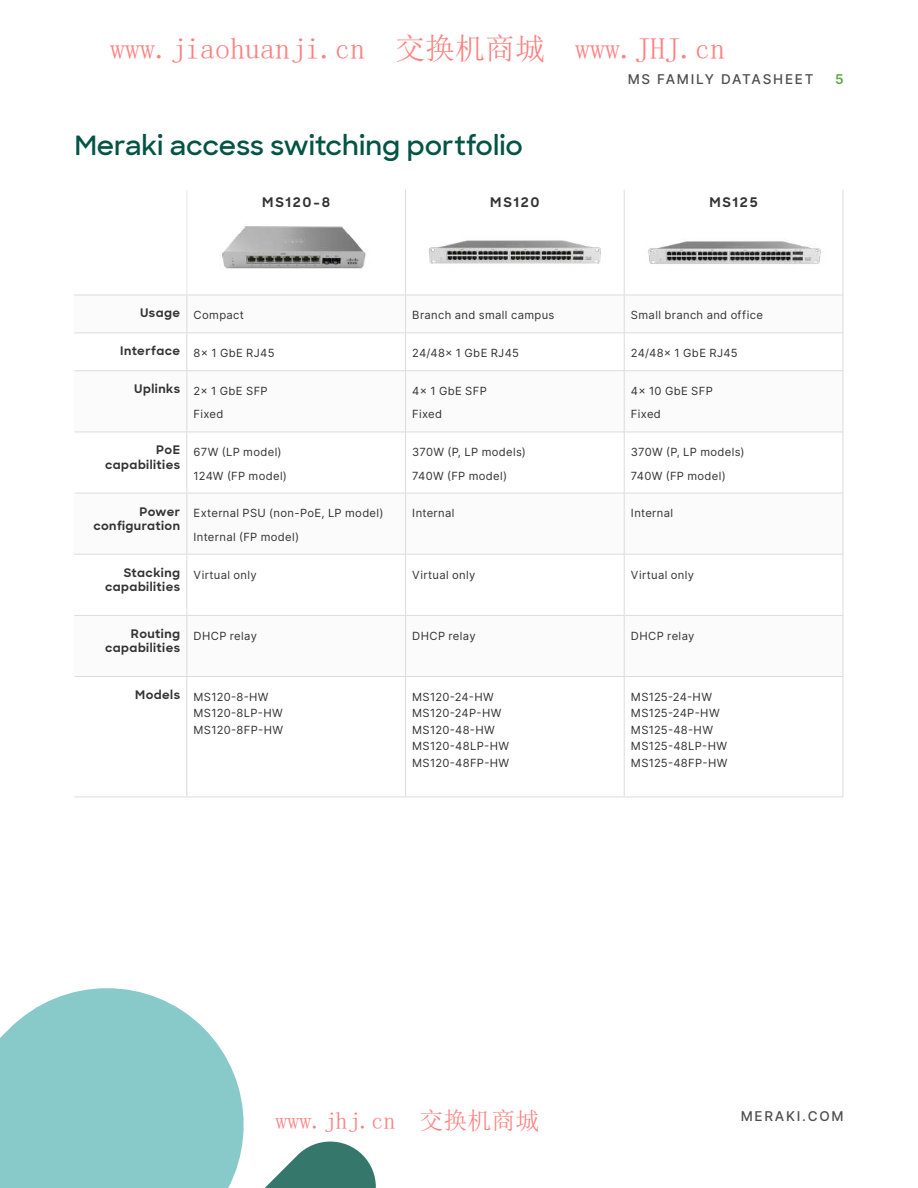
<style>
.page{position:relative;width:918px;height:1188px;background:#fff}
.page>*{position:absolute;margin:0;border:0;box-sizing:border-box;transform-origin:0 0}
.t1{font:30px "Sim Sun";color:rgb(255 0 0/.5)}
.t2{font:600 27px "Sharp Sans";color:#035445}
.t3{font:24px "Sim Sun";color:rgb(255 0 0/.5)}
.t4{font:500 13.5px "Inter";letter-spacing:.13em;color:#4d4d4d}
.t5{font:700 13.5px "Sharp Sans";letter-spacing:.125em;color:#333}
.t6{font:600 13.5px "Inter";color:#5aa646}
.t7{font:700 12px/14.4px "Sharp Sans";letter-spacing:.035em;color:#333;text-align:right}
.t8{font:11.25px/16.5px "Inter";letter-spacing:.03em;color:#333}
</style>
<div class="page">
<svg style="left:0;top:988px;width:244px;height:200px;background:#97d0cf"></svg>
<svg style="left:149px;top:1142px;width:227px;height:46px"></svg>
<svg style="left:188px;top:190px;width:655px;height:105px"></svg>
<svg style="left:74px;top:296px;width:769px;height:380px"></svg>
<hr style="left:187px;top:190px;width:1px;height:105px;background:#e6e6e6">
<hr style="left:187px;top:295px;width:1px;height:38px;background:#dcdcdd">
<hr style="left:405px;top:295px;width:1px;height:38px;background:#dcdcdd">
<hr style="left:624px;top:295px;width:1px;height:38px;background:#dcdcdd">
<hr style="left:843px;top:295px;width:1px;height:38px;background:#dcdcdd">
<hr style="left:74px;top:333px;width:113px;height:1px;background:#dcdcdd">
<hr style="left:187px;top:333px;width:219px;height:1px;background:#dcdcdd">
<hr style="left:187px;top:333px;width:1px;height:38px;background:#dcdcdd">
<hr style="left:406px;top:333px;width:218px;height:1px;background:#dcdcdd">
<hr style="left:405px;top:333px;width:1px;height:38px;background:#dcdcdd">
<hr style="left:624px;top:333px;width:219px;height:1px;background:#dcdcdd">
<hr style="left:624px;top:333px;width:1px;height:38px;background:#dcdcdd">
<hr style="left:843px;top:333px;width:1px;height:38px;background:#dcdcdd">
<hr style="left:74px;top:371px;width:113px;height:1px;background:#dcdcdd">
<hr style="left:187px;top:371px;width:219px;height:1px;background:#dcdcdd">
<hr style="left:187px;top:371px;width:1px;height:61px;background:#dcdcdd">
<hr style="left:406px;top:371px;width:218px;height:1px;background:#dcdcdd">
<hr style="left:405px;top:371px;width:1px;height:61px;background:#dcdcdd">
<hr style="left:624px;top:371px;width:219px;height:1px;background:#dcdcdd">
<hr style="left:624px;top:371px;width:1px;height:61px;background:#dcdcdd">
<hr style="left:843px;top:371px;width:1px;height:61px;background:#dcdcdd">
<hr style="left:74px;top:432px;width:113px;height:1px;background:#dcdcdd">
<hr style="left:187px;top:432px;width:219px;height:1px;background:#dcdcdd">
<hr style="left:187px;top:432px;width:1px;height:61px;background:#dcdcdd">
<hr style="left:406px;top:432px;width:218px;height:1px;background:#dcdcdd">
<hr style="left:405px;top:432px;width:1px;height:61px;background:#dcdcdd">
<hr style="left:624px;top:432px;width:219px;height:1px;background:#dcdcdd">
<hr style="left:624px;top:432px;width:1px;height:61px;background:#dcdcdd">
<hr style="left:843px;top:432px;width:1px;height:61px;background:#dcdcdd">
<hr style="left:74px;top:493px;width:113px;height:1px;background:#dcdcdd">
<hr style="left:187px;top:493px;width:219px;height:1px;background:#dcdcdd">
<hr style="left:187px;top:493px;width:1px;height:61px;background:#dcdcdd">
<hr style="left:406px;top:493px;width:218px;height:1px;background:#dcdcdd">
<hr style="left:405px;top:493px;width:1px;height:61px;background:#dcdcdd">
<hr style="left:624px;top:493px;width:219px;height:1px;background:#dcdcdd">
<hr style="left:624px;top:493px;width:1px;height:61px;background:#dcdcdd">
<hr style="left:843px;top:493px;width:1px;height:61px;background:#dcdcdd">
<hr style="left:74px;top:554px;width:113px;height:1px;background:#dcdcdd">
<hr style="left:187px;top:554px;width:219px;height:1px;background:#dcdcdd">
<hr style="left:187px;top:554px;width:1px;height:61px;background:#dcdcdd">
<hr style="left:406px;top:554px;width:218px;height:1px;background:#dcdcdd">
<hr style="left:405px;top:554px;width:1px;height:61px;background:#dcdcdd">
<hr style="left:624px;top:554px;width:219px;height:1px;background:#dcdcdd">
<hr style="left:624px;top:554px;width:1px;height:61px;background:#dcdcdd">
<hr style="left:843px;top:554px;width:1px;height:61px;background:#dcdcdd">
<hr style="left:74px;top:615px;width:113px;height:1px;background:#dcdcdd">
<hr style="left:187px;top:615px;width:219px;height:1px;background:#dcdcdd">
<hr style="left:187px;top:616px;width:1px;height:60px;background:#dcdcdd">
<hr style="left:406px;top:615px;width:218px;height:1px;background:#dcdcdd">
<hr style="left:405px;top:616px;width:1px;height:60px;background:#dcdcdd">
<hr style="left:624px;top:615px;width:219px;height:1px;background:#dcdcdd">
<hr style="left:624px;top:616px;width:1px;height:60px;background:#dcdcdd">
<hr style="left:843px;top:616px;width:1px;height:60px;background:#dcdcdd">
<hr style="left:74px;top:676px;width:113px;height:1px;background:#dcdcdd">
<hr style="left:187px;top:676px;width:219px;height:1px;background:#dcdcdd">
<hr style="left:187px;top:677px;width:1px;height:120px;background:#dcdcdd">
<hr style="left:406px;top:676px;width:218px;height:1px;background:#dcdcdd">
<hr style="left:405px;top:677px;width:1px;height:120px;background:#dcdcdd">
<hr style="left:624px;top:676px;width:219px;height:1px;background:#dcdcdd">
<hr style="left:624px;top:677px;width:1px;height:120px;background:#dcdcdd">
<hr style="left:843px;top:677px;width:1px;height:120px;background:#dcdcdd">
<hr style="left:74px;top:797px;width:113px;height:1px;background:#dcdcdd">
<hr style="left:187px;top:797px;width:219px;height:1px;background:#dcdcdd">
<hr style="left:406px;top:797px;width:218px;height:1px;background:#dcdcdd">
<hr style="left:624px;top:797px;width:219px;height:1px;background:#dcdcdd">
<hr style="left:405px;top:190px;width:1px;height:105px;background:#dcdcdd">
<hr style="left:843px;top:190px;width:1px;height:105px;background:#dcdcdd">
<hr style="left:74px;top:295px;width:113px;height:1px;background:#dcdcdd">
<hr style="left:187px;top:295px;width:219px;height:1px;background:#dcdcdd">
<hr style="left:406px;top:295px;width:218px;height:1px;background:#dcdcdd">
<hr style="left:624px;top:295px;width:219px;height:1px;background:#dcdcdd">
<hr style="left:624px;top:190px;width:1px;height:105px;background:#dcdcdd">
<img style="left:186px;top:194px;width:216px;height:100px">
<img style="left:423px;top:226px;width:185px;height:57px">
<img style="left:642px;top:222px;width:184px;height:56px">
<h1 class="t1" style="left:110px;top:34px;width:616px">www.jiaohuanji.cn 交换机商城 www.JHJ.cn</h1>
<p class="t4" style="left:628px;top:70px;width:187px">MS FAMILY DATASHEET</p>
<p class="t6" style="left:835px;top:70px;width:10px">5</p>
<h2 class="t2" style="left:74px;top:126px;width:450px">Meraki access switching portfolio</h2>
<p class="t5" style="left:262px;top:192px;width:69px">MS120-8</p>
<p class="t5" style="left:490px;top:192px;width:51px">MS120</p>
<p class="t5" style="left:709px;top:192px;width:50px">MS125</p>
<p class="t8" style="left:140px;top:307px;width:105px"><sup>Usage</sup> Compact</p>
<p class="t8" style="left:412px;top:307px;width:144px">Branch and small campus</p>
<p class="t8" style="left:631px;top:307px;width:133px">Small branch and office</p>
<p class="t8" style="left:120px;top:345px;width:156px"><sup>Interface</sup> 8x 1 GbE RJ45</p>
<p class="t8" style="left:412px;top:345px;width:108px">24/48x 1 GbE RJ45</p>
<p class="t8" style="left:631px;top:345px;width:108px">24/48x 1 GbE RJ45</p>
<p class="t8" style="left:194px;top:379px;width:76px;line-height:23.2px;text-indent:-59px"><sup>Uplinks</sup> 2x 1 GbE SFP<br>Fixed</p>
<p class="t8" style="left:412px;top:379px;width:76px;line-height:23.2px">4x 1 GbE SFP<br>Fixed</p>
<p class="t8" style="left:631px;top:379px;width:83px;line-height:23.2px">4x 10 GbE SFP<br>Fixed</p>
<p class="t7" style="left:105px;top:442px;width:76px">PoE capabilities</p>
<p class="t8" style="left:194px;top:440px;width:95px;line-height:23.2px">67W (LP model)<br>124W (FP model)</p>
<p class="t8" style="left:412px;top:440px;width:115px;line-height:23.2px">370W (P, LP models)<br>740W (FP model)</p>
<p class="t8" style="left:631px;top:440px;width:115px;line-height:23.2px">370W (P, LP models)<br>740W (FP model)</p>
<p class="t7" style="left:94px;top:504px;width:88px">Power configuration</p>
<p class="t8" style="left:194px;top:502px;width:191px;line-height:23.2px">External PSU (non-PoE, LP model)<br>Internal (FP model)</p>
<p class="t8" style="left:412px;top:505px;width:44px">Internal</p>
<p class="t8" style="left:631px;top:505px;width:44px">Internal</p>
<p class="t7" style="left:105px;top:565px;width:76px">Stacking capabilities</p>
<p class="t8" style="left:194px;top:566px;width:65px">Virtual only</p>
<p class="t8" style="left:412px;top:566px;width:65px">Virtual only</p>
<p class="t8" style="left:631px;top:566px;width:65px">Virtual only</p>
<p class="t7" style="left:105px;top:626px;width:76px">Routing capabilities</p>
<p class="t8" style="left:194px;top:627px;width:65px">DHCP relay</p>
<p class="t8" style="left:412px;top:627px;width:65px">DHCP relay</p>
<p class="t8" style="left:631px;top:627px;width:65px">DHCP relay</p>
<p class="t8" style="left:194px;top:688px;width:91px;text-indent:-58px"><sup>Models</sup> MS120-8-HW<br>MS120-8LP-HW<br>MS120-8FP-HW</p>
<p class="t8" style="left:412px;top:688px;width:99px">MS120-24-HW<br>MS120-24P-HW<br>MS120-48-HW<br>MS120-48LP-HW<br>MS120-48FP-HW</p>
<p class="t8" style="left:631px;top:688px;width:98px">MS125-24-HW<br>MS125-24P-HW<br>MS125-48-HW<br>MS125-48LP-HW<br>MS125-48FP-HW</p>
<h3 class="t3" style="left:275px;top:1108px;width:265px">www.jhj.cn 交换机商城</h3>
<p class="t4" style="left:741px;top:1106px;width:105px">MERAKI.COM</p>
</div>
